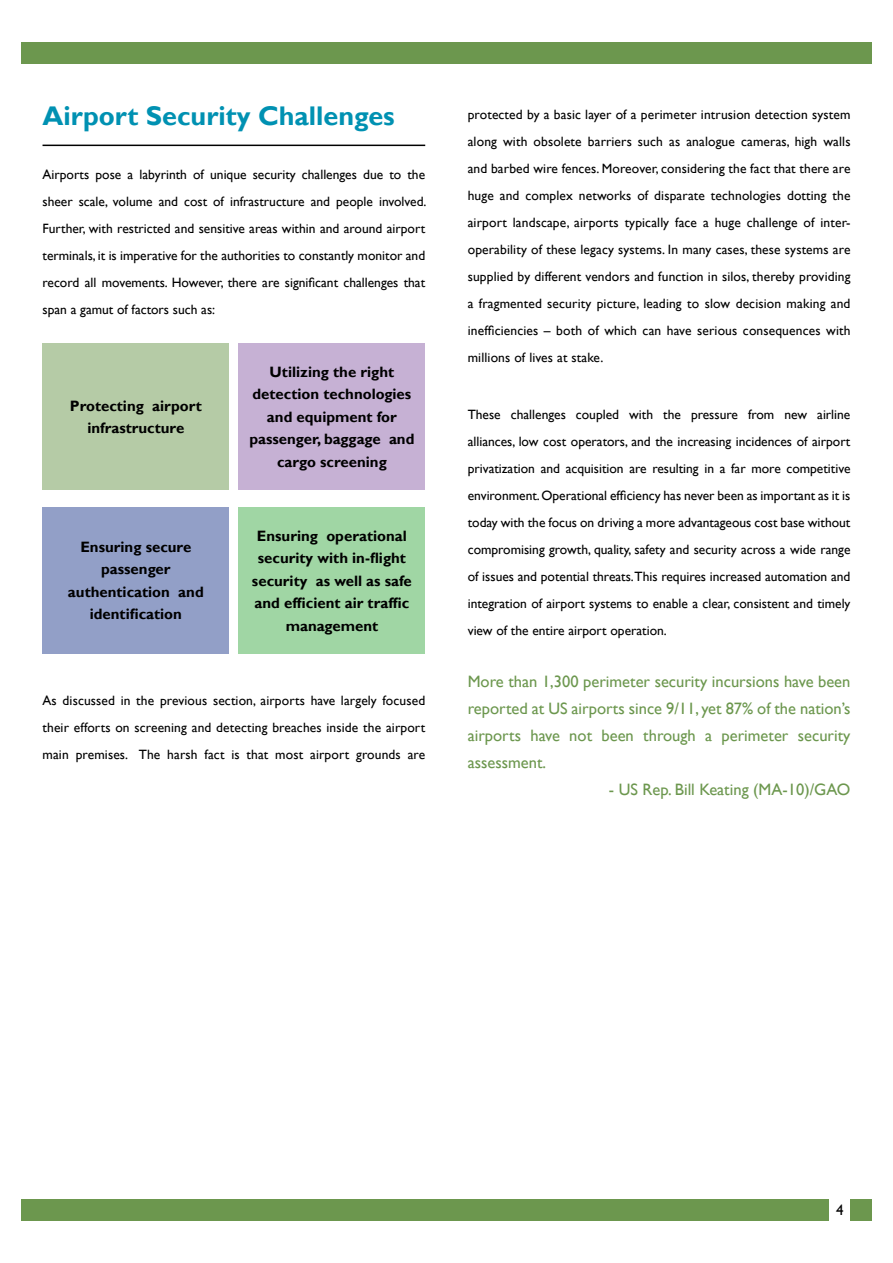
<style>
.page{position:relative;width:893px;height:1263px;background:#fff}
.page>*{position:absolute;margin:0;border:0;box-sizing:border-box;transform-origin:0 0}
.t1{font:700 27px "Gill Sans";color:#0091b2}
.t2{font:16.5px/27px "Gill Sans";color:#6c974e;text-align:justify}
.t3{font:700 15px/22.5px "Gill Sans";color:#000;text-align:center}
.t4{font:15px "Gill Sans";color:#000}
.t5{font:13.5px/27px "Gill Sans";color:#000;text-align:justify}
</style>
<div class="page">
<div style="left:21px;top:1199px;width:808px;height:21px;background:#6c974e"></div>
<div style="left:850px;top:1199px;width:22px;height:21px;background:#6c974e"></div>
<div style="left:21px;top:43px;width:851px;height:21px;background:#6c974e"></div>
<hr style="left:43px;top:145px;width:382px;height:1px;background:#000">
<div style="left:43px;top:343px;width:186px;height:147px;background:#b5cba6"></div>
<div style="left:43px;top:507px;width:186px;height:146px;background:#929fc7"></div>
<div style="left:239px;top:343px;width:186px;height:147px;background:#c6b1d4"></div>
<div style="left:239px;top:507px;width:186px;height:146px;background:#a0d6a4"></div>
<h1 class="t1" style="left:43px;top:100px;width:354px">Airport Security Challenges</h1>
<p class="t5" style="left:43px;top:161px;width:386px">Airports pose a labyrinth of unique security challenges due to the sheer scale, volume and cost of infrastructure and people involved.<br>Further, with restricted and sensitive areas within and around airport terminals, it is imperative for the authorities to constantly monitor and record all movements. However, there are significant challenges that span a gamut of factors such as:</p>
<p class="t3" style="left:70px;top:395px;width:133px">Protecting airport infrastructure</p>
<p class="t3" style="left:68px;top:536px;width:137px">Ensuring secure passenger authentication and identification</p>
<p class="t3" style="left:249px;top:361px;width:167px">Utilizing the right detection technologies and equipment for passenger, baggage and cargo screening</p>
<p class="t3" style="left:252px;top:525px;width:161px">Ensuring operational security with in-flight security as well as safe and efficient air traffic management</p>
<p class="t5" style="left:43px;top:687px;width:384px">As discussed in the previous section, airports have largely focused their efforts on screening and detecting breaches inside the airport main premises. The harsh fact is that most airport grounds are</p>
<p class="t5" style="left:468px;top:101px;width:384px">protected by a basic layer of a perimeter intrusion detection system along with obsolete barriers such as analogue cameras, high walls and barbed wire fences. Moreover, considering the fact that there are huge and complex networks of disparate technologies dotting the airport landscape, airports typically face a huge challenge of inter&shy;operability of these legacy systems. In many cases, these systems are supplied by different vendors and function in silos, thereby providing a fragmented security picture, leading to slow decision making and inefficiencies – both of which can have serious consequences with millions of lives at stake.</p>
<p class="t5" style="left:468px;top:401px;width:384px">These challenges coupled with the pressure from new airline alliances, low cost operators, and the increasing incidences of airport privatization and acquisition are resulting in a far more competitive environment. Operational efficiency has never been as important as it is today with the focus on driving a more advantageous cost base without compromising growth, quality, safety and security across a wide range of issues and potential threats.This requires increased automation and integration of airport systems to enable a clear, consistent and timely view of the entire airport operation.</p>
<p class="t2" style="left:468px;top:669px;width:384px">More than 1,300 perimeter security incursions have been reported at US airports since 9/11, yet 87% of the nation’s airports have not been through a perimeter security assessment.</p>
<p class="t2" style="left:609px;top:777px;width:243px">- US Rep. Bill Keating (MA-10)/GAO</p>
<p class="t4" style="left:836px;top:1201px;width:9px">4</p>
</div>
